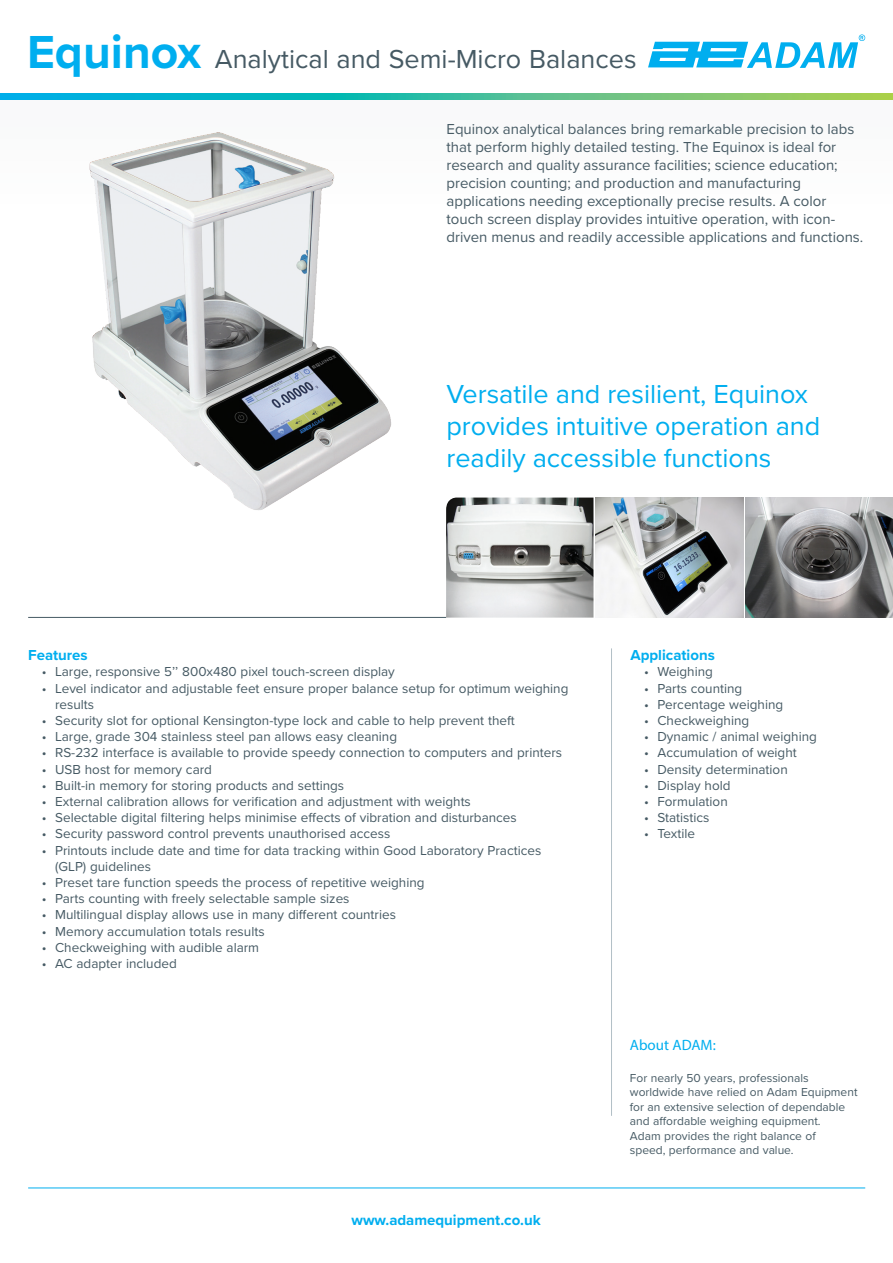
<style>
.page{position:relative;width:893px;height:1263px;background:#fff}
.page>*{position:absolute;margin:0;border:0;box-sizing:border-box;transform-origin:0 0}
.Sub_Head{font:27px/32.4px "Proxima Nova";color:#00aeef}
.Name_Range{font:27px "Proxima Nova";color:#465a64}
.AE_Copy{font:15px/18px "Proxima Nova";color:#465a64}
.Applications_Header{font:700 15px "Proxima Nova";color:#00aeef}
.About_US{font:15px "Myriad Pro";color:#00aeef}
.Features_Header{font:700 15px "Proxima Nova";color:#00aeef}
.t1{font:13.5px/16.2px "Proxima Nova";color:#465a64}
.About_US_text{font:12px "Proxima Nova";color:#465a64}
.s1{font-weight:700;font-size:48px;color:#00aeef}
</style>
<div class="page">
<div style="left:0;top:100px;width:893px;height:114px;background:#fafbfb"></div>
<svg style="left:648px;top:34px;width:217px;height:34px"></svg>
<img style="left:89px;top:132px;width:302px;height:378px">
<hr style="left:28px;top:1188px;width:837px;height:1px;background:#00aeef">
<hr style="left:28px;top:617px;width:418px;height:1px;background:#465a64">
<hr style="left:611px;top:648px;width:1px;height:468px;background:#b2bfc6">
<img style="left:446px;top:498px;width:147px;height:120px">
<img style="left:596px;top:498px;width:147px;height:120px">
<img style="left:745px;top:498px;width:148px;height:120px">
<svg style="left:0;top:93px;width:893px;height:7px"></svg>
<p class="Name_Range" style="left:27px;top:39px;width:611px"><span class="s1">Equinox</span> Analytical and Semi-Micro Balances</p>
<p class="AE_Copy" style="left:446px;top:119px;width:418px">Equinox analytical balances bring remarkable precision to labs that perform highly detailed testing. The Equinox is ideal for research and quality assurance facilities; science education; precision counting; and production and manufacturing applications needing exceptionally precise results. A color touch screen display provides intuitive operation, with icon&shy;driven menus and readily accessible applications and functions.</p>
<p class="Sub_Head" style="left:446px;top:376px;width:375px">Versatile and resilient, Equinox provides intuitive operation and readily accessible functions</p>
<p class="Features_Header" style="left:28px;top:644px;width:61px">Features</p>
<p class="t1" style="left:42px;top:663px;width:355px">• Large, responsive 5’’ 800x480 pixel touch-screen display</p>
<p class="t1" style="left:55px;top:679px;width:515px;text-indent:-14px">• Level indicator and adjustable feet ensure proper balance setup for optimum weighing results</p>
<p class="t1" style="left:42px;top:712px;width:475px">• Security slot for optional Kensington-type lock and cable to help prevent theft</p>
<p class="t1" style="left:42px;top:728px;width:357px">• Large, grade 304 stainless steel pan allows easy cleaning</p>
<p class="t1" style="left:42px;top:744px;width:522px">• RS-232 interface is available to provide speedy connection to computers and printers</p>
<p class="t1" style="left:42px;top:760px;width:172px">• USB host for memory card</p>
<p class="t1" style="left:42px;top:777px;width:304px">• Built-in memory for storing products and settings</p>
<p class="t1" style="left:42px;top:793px;width:431px">• External calibration allows for verification and adjustment with weights</p>
<p class="t1" style="left:42px;top:809px;width:477px">• Selectable digital filtering helps minimise effects of vibration and disturbances</p>
<p class="t1" style="left:42px;top:825px;width:350px">• Security password control prevents unauthorised access</p>
<p class="t1" style="left:55px;top:841px;width:488px;text-indent:-14px">• Printouts include date and time for data tracking within Good Laboratory Practices (GLP) guidelines</p>
<p class="t1" style="left:42px;top:874px;width:384px">• Preset tare function speeds the process of repetitive weighing</p>
<p class="t1" style="left:42px;top:890px;width:309px">• Parts counting with freely selectable sample sizes</p>
<p class="t1" style="left:42px;top:906px;width:356px">• Multilingual display allows use in many different countries</p>
<p class="t1" style="left:42px;top:922px;width:224px">• Memory accumulation totals results</p>
<p class="t1" style="left:42px;top:939px;width:219px">• Checkweighing with audible alarm</p>
<p class="t1" style="left:42px;top:955px;width:137px">• AC adapter included</p>
<p class="Applications_Header" style="left:351px;top:1208px;width:191px">www.adamequipment.co.uk</p>
<p class="Applications_Header" style="left:630px;top:644px;width:86px">Applications</p>
<p class="t1" style="left:644px;top:663px;width:70px">• Weighing</p>
<p class="t1" style="left:644px;top:679px;width:100px">• Parts counting</p>
<p class="t1" style="left:644px;top:696px;width:141px">• Percentage weighing</p>
<p class="t1" style="left:644px;top:712px;width:107px">• Checkweighing</p>
<p class="t1" style="left:644px;top:728px;width:174px">• Dynamic / animal weighing</p>
<p class="t1" style="left:644px;top:744px;width:154px">• Accumulation of weight</p>
<p class="t1" style="left:644px;top:760px;width:145px">• Density determination</p>
<p class="t1" style="left:644px;top:777px;width:88px">• Display hold</p>
<p class="t1" style="left:644px;top:793px;width:85px">• Formulation</p>
<p class="t1" style="left:644px;top:809px;width:67px">• Statistics</p>
<p class="t1" style="left:644px;top:825px;width:53px">• Textile</p>
<p class="About_US" style="left:630px;top:1035px;width:87px">About ADAM:</p>
<p class="About_US_text" style="left:630px;top:1069px;width:180px">For nearly 50 years, professionals</p>
<p class="About_US_text" style="left:630px;top:1083px;width:229px">worldwide have relied on Adam Equipment</p>
<p class="About_US_text" style="left:630px;top:1098px;width:217px">for an extensive selection of dependable</p>
<p class="About_US_text" style="left:630px;top:1112px;width:192px">and affordable weighing equipment.</p>
<p class="About_US_text" style="left:630px;top:1127px;width:187px">Adam provides the right balance of</p>
<p class="About_US_text" style="left:630px;top:1141px;width:165px">speed, performance and value.</p>
</div>
